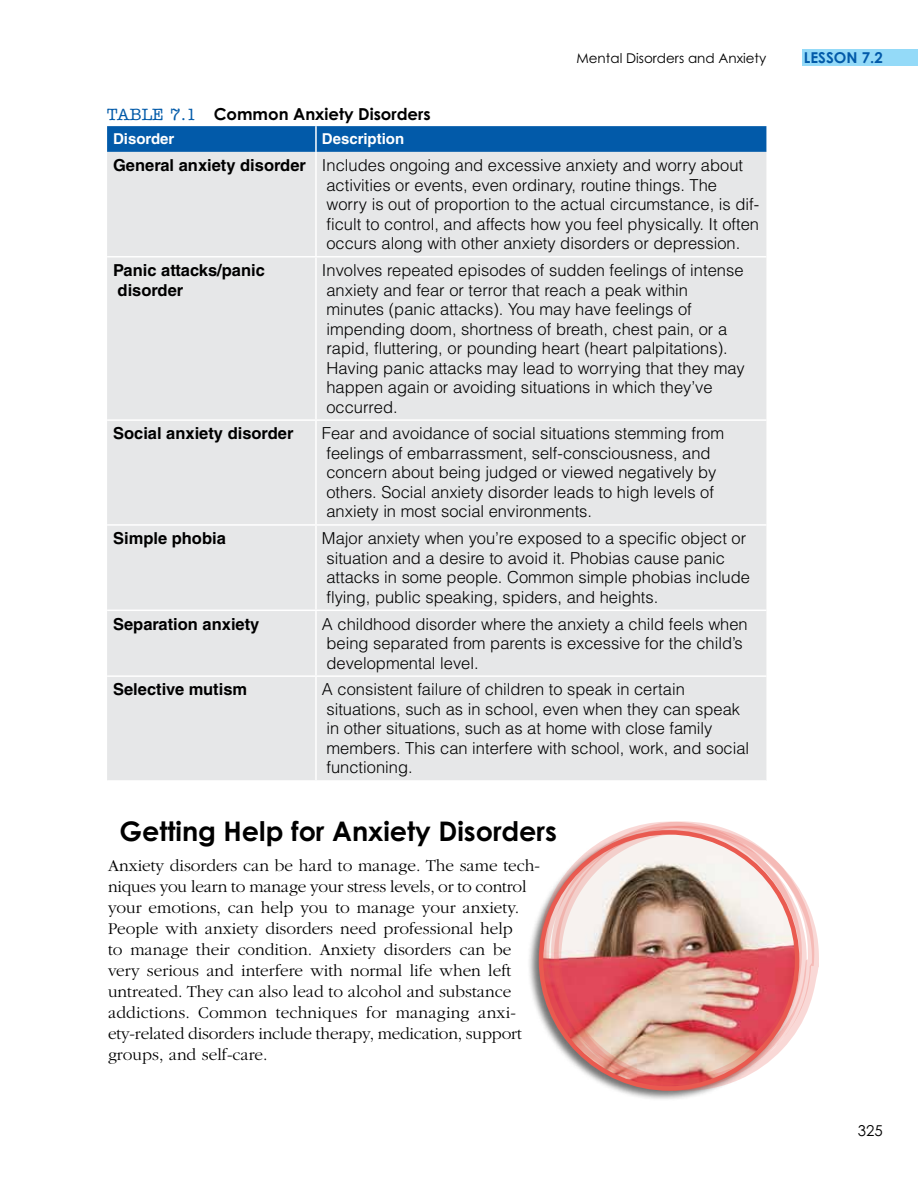
<style>
.page{position:relative;width:918px;height:1188px;background:#fff}
.page>*{position:absolute;margin:0;border:0;box-sizing:border-box;transform-origin:0 0}
.a{font:700 27px "Century Gothic Std";color:#000}
.txni{font:300 17.25px/21px "ITC Garamond Std";color:#000}
.t1{font:300 16.5px/19.5px "Helvetica LT Std";color:#000}
.t2{font:700 16.5px/19.5px "Helvetica LT Std";color:#000}
.t3{font:700 16.5px "Century Gothic Std";color:#000}
.t4{font:700 15px "Helvetica LT Std";color:#fff}
.t5{font:700 15px "Century Gothic Std";color:#025aa9}
.t6{font:15px "Century Gothic Std";color:#000}
.t7{font:13.5px "Century Gothic Std";color:#000}
.s1{font-family:"American Typewriter Std";font-weight:500;color:#025aa9}
.s2{font-weight:700}
</style>
<div class="page">
<div style="left:802px;top:49px;width:116px;height:17px;background:#94daf8"></div>
<div style="left:528px;top:828px;width:273px;height:273px;background:#000;opacity:.55"></div>
<svg style="left:542px;top:828px;width:12px;height:263px"></svg>
<svg style="left:551px;top:821px;width:165px;height:264px"></svg>
<img style="left:554px;top:826px;width:265px;height:265px">
<svg style="left:107px;top:126px;width:659px;height:26px;background:#045ba9"></svg>
<div style="left:107px;top:152px;width:659px;height:628px;background:#e6e7e8"></div>
<hr style="left:315px;top:126px;width:2px;height:26px;background:#fff">
<hr style="left:315px;top:152px;width:2px;height:104px;background:#fff">
<hr style="left:107px;top:256px;width:209px;height:2px;background:#fff">
<hr style="left:316px;top:256px;width:450px;height:2px;background:#fff">
<hr style="left:315px;top:258px;width:2px;height:161px;background:#fff">
<hr style="left:107px;top:419px;width:209px;height:2px;background:#fff">
<hr style="left:316px;top:419px;width:450px;height:2px;background:#fff">
<hr style="left:315px;top:421px;width:2px;height:103px;background:#fff">
<hr style="left:107px;top:524px;width:209px;height:2px;background:#fff">
<hr style="left:316px;top:524px;width:450px;height:2px;background:#fff">
<hr style="left:315px;top:526px;width:2px;height:84px;background:#fff">
<hr style="left:107px;top:610px;width:209px;height:1px;background:#fff">
<hr style="left:316px;top:610px;width:450px;height:1px;background:#fff">
<hr style="left:315px;top:611px;width:2px;height:64px;background:#fff">
<hr style="left:107px;top:675px;width:209px;height:2px;background:#fff">
<hr style="left:316px;top:675px;width:450px;height:2px;background:#fff">
<hr style="left:315px;top:677px;width:2px;height:103px;background:#fff">
<p class="t7" style="left:576px;top:50px;width:191px">Mental Disorders and Anxiety</p>
<p class="t3" style="left:107px;top:104px;width:325px"><span class="s1">TABLE 7.1</span> Common Anxiety Disorders</p>
<p class="t4" style="left:113px;top:130px;width:63px">Disorder</p>
<p class="t4" style="left:322px;top:130px;width:84px">Description</p>
<p class="t1" style="left:326px;top:155px;width:434px;text-indent:-213px"><span class="s2">General anxiety disorder</span> Includes ongoing and excessive anxiety and worry about activities or events, even ordinary, routine things. The worry is out of proportion to the actual circumstance, is dif&shy;ficult to control, and affects how you feel physically. It often occurs along with other anxiety disorders or depression.</p>
<p class="t2" style="left:113px;top:260px;width:153px">Panic attacks/panic disorder</p>
<p class="t1" style="left:322px;top:260px;width:424px">Involves repeated episodes of sudden feelings of intense anxiety and fear or terror that reach a peak within minutes (panic attacks). You may have feelings of impending doom, shortness of breath, chest pain, or a rapid, fluttering, or pounding heart (heart palpitations).<br>Having panic attacks may lead to worrying that they may happen again or avoiding situations in which they’ve occurred.</p>
<p class="t2" style="left:113px;top:424px;width:182px">Social anxiety disorder</p>
<p class="t1" style="left:322px;top:424px;width:404px">Fear and avoidance of social situations stemming from feelings of embarrassment, self-consciousness, and concern about being judged or viewed negatively by others. Social anxiety disorder leads to high levels of anxiety in most social environments.</p>
<p class="t2" style="left:113px;top:528px;width:114px">Simple phobia</p>
<p class="t1" style="left:322px;top:529px;width:430px">Major anxiety when you’re exposed to a specific object or situation and a desire to avoid it. Phobias cause panic attacks in some people. Common simple phobias include flying, public speaking, spiders, and heights.</p>
<p class="t2" style="left:113px;top:614px;width:148px">Separation anxiety</p>
<p class="t1" style="left:322px;top:614px;width:427px">A childhood disorder where the anxiety a child feels when being separated from parents is excessive for the child’s developmental level.</p>
<p class="t2" style="left:113px;top:680px;width:136px">Selective mutism</p>
<p class="t1" style="left:322px;top:680px;width:429px">A consistent failure of children to speak in certain situations, such as in school, even when they can speak in other situations, such as at home with close family members. This can interfere with school, work, and social functioning.</p>
<h1 class="a" style="left:119px;top:815px;width:439px">Getting Help for Anxiety Disorders</h1>
<p class="txni" style="left:108px;top:856px;width:434px">Anxiety disorders can be hard to manage. The same tech&shy;niques you learn to manage your stress levels, or to control your emotions, can help you to manage your anxiety.<br>People with anxiety disorders need professional help<br>to manage their condition. Anxiety disorders can be very serious and interfere with normal life when left untreated. They can also lead to alcohol and substance addictions. Common techniques for managing anxi&shy;ety-related disorders include therapy, medication, support groups, and self-care.</p>
<p class="t5" style="left:804px;top:48px;width:80px">LESSON 7.2</p>
<p class="t6" style="left:858px;top:1122px;width:26px">325</p>
</div>
